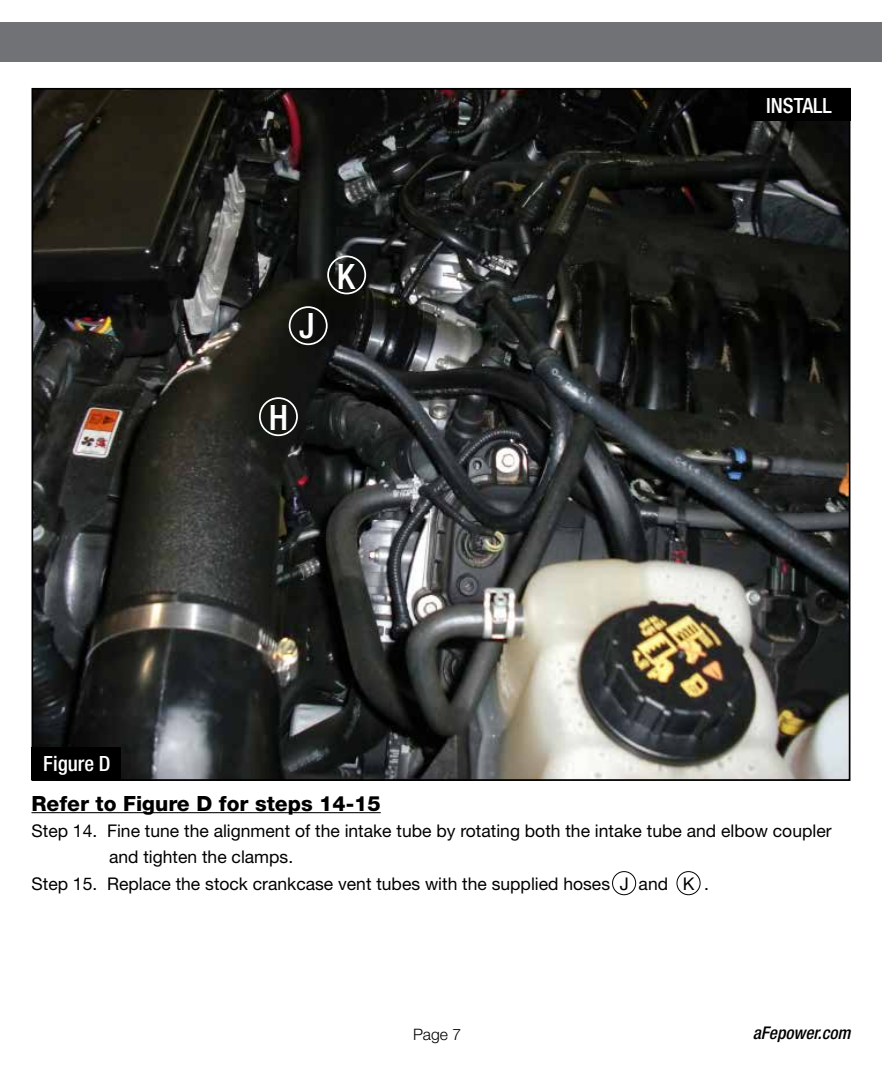
<style>
.page{position:relative;width:882px;height:1071px;background:#fff}
.page>*{position:absolute;margin:0;border:0;box-sizing:border-box;transform-origin:0 0}
.t1{font:500 condensed 35px "Helvetica Neue";color:#fff}
.t2{font:800 21px "Helvetica Neue";color:#000}
.t3{font:500 condensed 21px "Helvetica Neue";color:#fff}
.t4{font:17.5px "Helvetica Neue";color:#000}
.t5{font:italic 500 condensed 17.5px "Helvetica Neue";color:#000}
.t6{font:300 15.75px "Helvetica Neue";color:#000}
</style>
<div class="page">
<div style="left:0;top:23px;width:882px;height:39px;background:#717275"></div>
<hr style="left:32px;top:812px;width:349px;height:1px;background:#000">
<img style="left:35px;top:91px;width:812px;height:687px">
<div style="left:32px;top:747px;width:89px;height:33px;background:#000"></div>
<div style="left:748px;top:88px;width:102px;height:33px;background:#000"></div>
<div style="left:259px;top:397px;width:39px;height:39px;border:2px solid #fff;border-radius:50%"></div>
<div style="left:289px;top:306px;width:39px;height:39px;border:2px solid #fff;border-radius:50%"></div>
<div style="left:327px;top:256px;width:39px;height:38px;border:2px solid #fff;border-radius:50%"></div>
<div style="left:612px;top:871px;width:24px;height:24px;border:1px solid #000;border-radius:50%"></div>
<div style="left:677px;top:871px;width:24px;height:24px;border:1px solid #000;border-radius:50%"></div>
<p class="t3" style="left:43px;top:751px;width:69px">Figure D</p>
<h1 class="t1" style="left:299px;top:304px;width:17px">J</h1>
<h1 class="t1" style="left:337px;top:255px;width:20px">K</h1>
<h1 class="t1" style="left:269px;top:397px;width:21px">H</h1>
<p class="t3" style="left:766px;top:93px;width:67px">INSTALL</p>
<p class="t2" style="left:32px;top:791px;width:351px">Refer to Figure D for steps 14-15</p>
<p class="t4" style="left:32px;top:820px;width:802px">Step 14. Fine tune the alignment of the intake tube by rotating both the intake tube and elbow coupler</p>
<p class="t4" style="left:109px;top:847px;width:186px">and tighten the clamps.</p>
<p class="t4" style="left:32px;top:873px;width:679px">Step 15. Replace the stock crankcase vent tubes with the supplied hoses J and K .</p>
<p class="t6" style="left:413px;top:1024px;width:50px">Page 7</p>
<p class="t5" style="left:753px;top:1023px;width:99px">aFepower.com</p>
</div>
